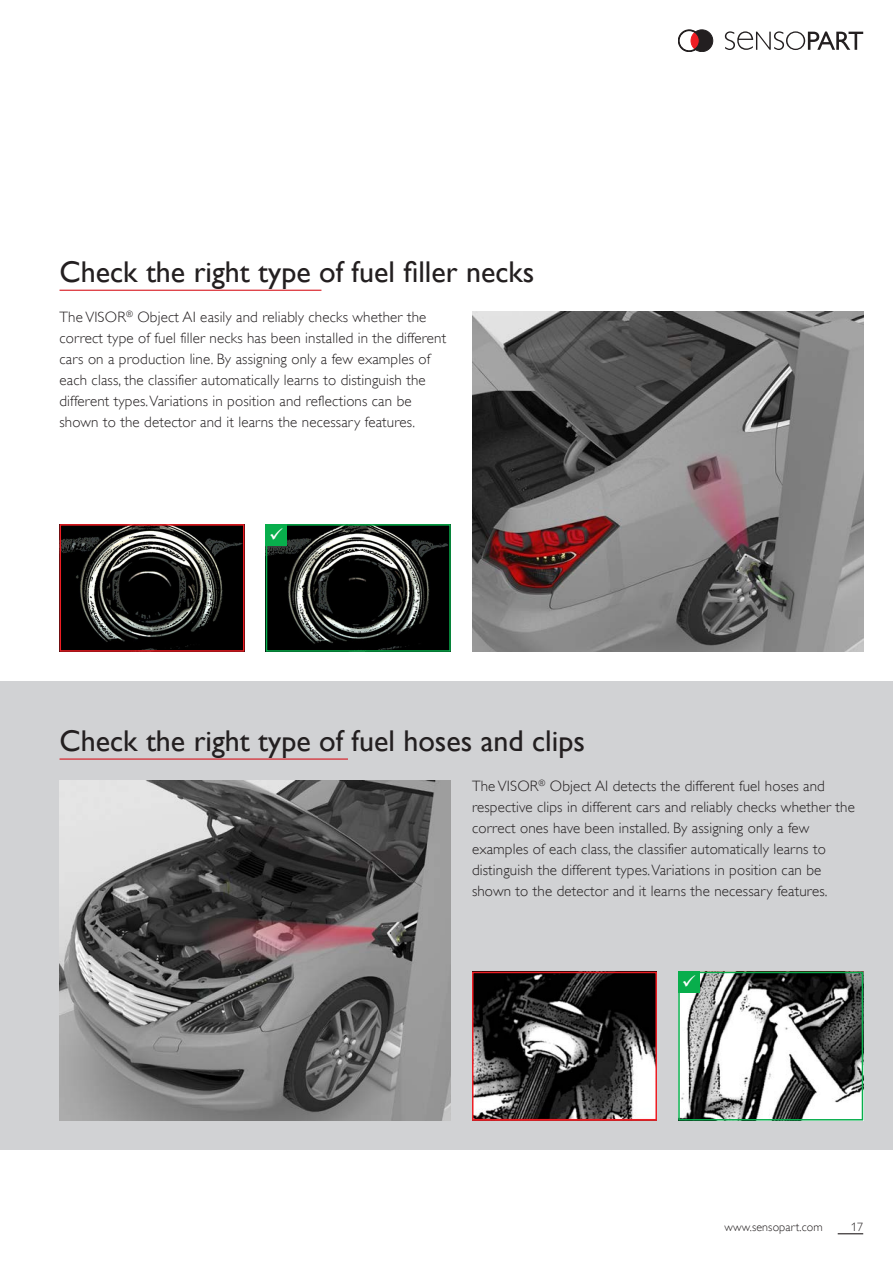
<style>
.page{position:relative;width:893px;height:1263px;background:#fff}
.page>*{position:absolute;margin:0;border:0;box-sizing:border-box;transform-origin:0 0}
.SP_Headline{font:30px "Gill Alt One";color:#231f20}
.SP_Copy{font:300 15px/21px "Gill Alt One";letter-spacing:.01em;color:#231f20}
.t1{font:300 12px "Gill Alt One";letter-spacing:.01em;color:#231f20}
</style>
<div class="page">
<div style="left:0;top:681px;width:893px;height:469px;background:#d1d2d4"></div>
<hr style="left:60px;top:290px;width:261px;height:1px;background:#d7171f">
<hr style="left:60px;top:758px;width:288px;height:2px;background:#d7171f">
<svg style="left:725px;top:31px;width:138px;height:19px"></svg>
<svg style="left:678px;top:30px;width:35px;height:22px"></svg>
<svg style="left:838px;top:1233px;width:25px;height:1px"></svg>
<img style="left:472px;top:311px;width:391px;height:341px">
<img style="left:63px;top:527px;width:178px;height:122px">
<div style="left:60px;top:524px;width:184px;height:128px;border:2px solid #ee1d23"></div>
<img style="left:269px;top:527px;width:179px;height:122px">
<div style="left:266px;top:524px;width:185px;height:128px;border:2px solid #08ae4c"></div>
<div style="left:266px;top:524px;width:21px;height:21px;background:#08ae4c"></div>
<img style="left:60px;top:780px;width:391px;height:340px">
<img style="left:475px;top:975px;width:179px;height:142px">
<div style="left:472px;top:972px;width:185px;height:148px;border:2px solid #ee1d23"></div>
<img style="left:681px;top:975px;width:179px;height:142px">
<div style="left:678px;top:972px;width:185px;height:148px;border:2px solid #08ae4c"></div>
<div style="left:678px;top:972px;width:21px;height:21px;background:#08ae4c"></div>
<p class="SP_Headline" style="left:60px;top:254px;width:476px">Check the right type of fuel filler necks</p>
<p class="SP_Copy" style="left:60px;top:307px;width:388px">The VISOR<sup>®</sup> Object AI easily and reliably checks whether the correct type of fuel filler necks has been installed in the different cars on a production line. By assigning only a few examples of each class, the classifier automatically learns to distinguish the different types. Variations in position and reflections can be shown to the detector and it learns the necessary features.</p>
<p class="SP_Headline" style="left:60px;top:723px;width:527px">Check the right type of fuel hoses and clips</p>
<p class="SP_Copy" style="left:472px;top:776px;width:384px">The VISOR<sup>®</sup> Object AI detects the different fuel hoses and respective clips in different cars and reliably checks whether the correct ones have been installed. By assigning only a few examples of each class, the classifier automatically learns to distinguish the different types. Variations in position can be shown to the detector and it learns the necessary features.</p>
<p class="t1" style="left:725px;top:1220px;width:100px">www.sensopart.com</p>
<p class="t1" style="left:851px;top:1220px;width:14px">17</p>
</div>
